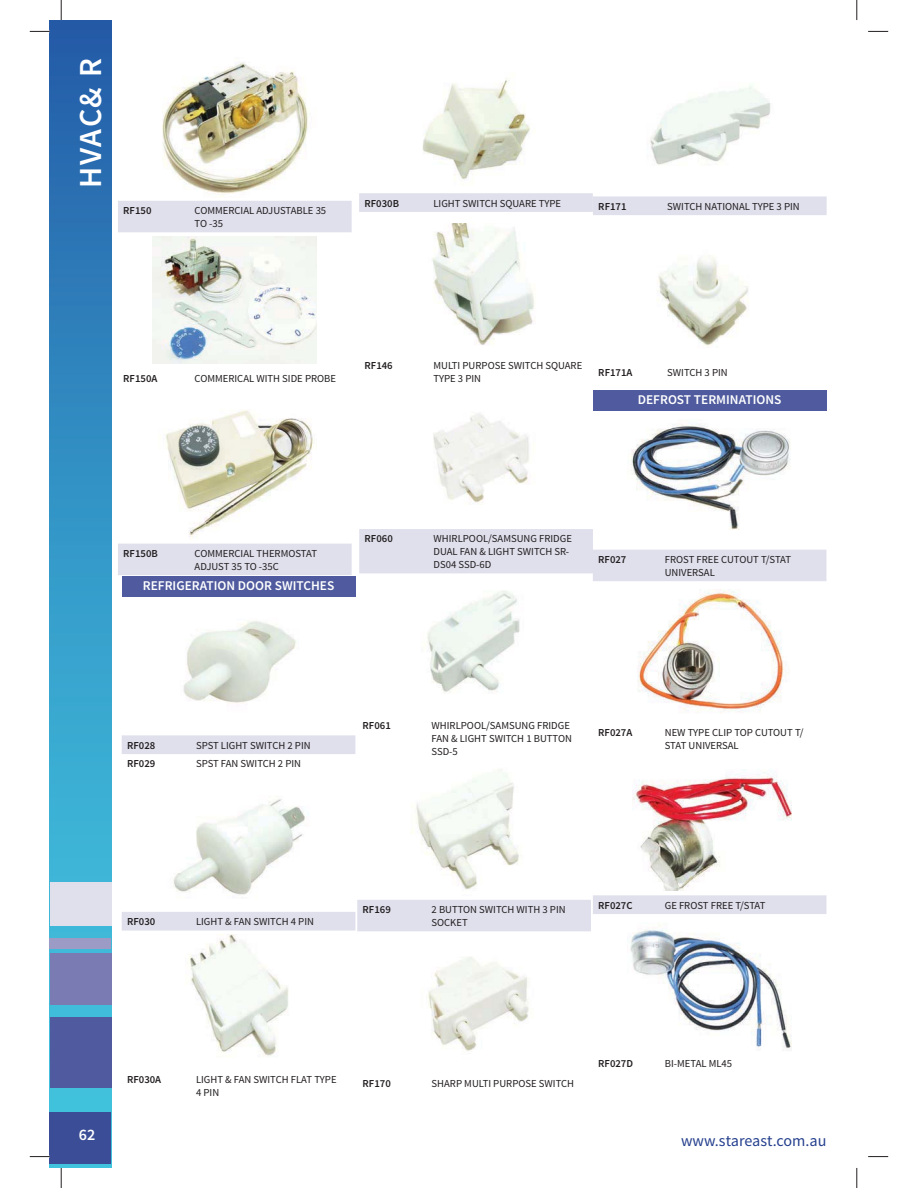
<style>
.page{position:relative;width:918px;height:1188px;background:#fff}
.page>*{position:absolute;margin:0;border:0;box-sizing:border-box;transform-origin:0 0}
.t1{font:600 32.1px "Source Sans Pro";color:#fff}
.t2{font:16.05px "Source Sans Pro";color:#25408e}
.t3{font:600 16.05px "Source Sans Pro";color:#fff}
.t4{font:600 13.35px "Source Sans Pro";color:#fff}
.t5{font:10.65px/12.9px "Source Sans Pro";color:#231f20}
.t6{font:600 10.65px "Source Sans Pro";color:#231f20}
</style>
<div class="page">
<svg style="left:50px;top:20px;width:62px;height:1148px;background:#328fc2"></svg>
<div style="left:50px;top:1017px;width:62px;height:70px;background:#4f5b9e"></div>
<div style="left:50px;top:954px;width:62px;height:51px;background:#797bb2"></div>
<div style="left:50px;top:882px;width:62px;height:43px;background:#e0e0ed"></div>
<div style="left:50px;top:939px;width:61px;height:10px;background:#9b9bc5"></div>
<div style="left:50px;top:1112px;width:61px;height:51px;background:#3a4d96"></div>
<img style="left:162px;top:62px;width:147px;height:134px">
<img style="left:153px;top:236px;width:164px;height:128px">
<img style="left:165px;top:410px;width:152px;height:130px">
<img style="left:183px;top:621px;width:113px;height:82px">
<img style="left:173px;top:799px;width:132px;height:96px">
<div style="left:118px;top:201px;width:234px;height:31px;background:#e0e0ed"></div>
<div style="left:118px;top:544px;width:234px;height:31px;background:#e0e0ed"></div>
<div style="left:122px;top:576px;width:233px;height:20px;background:#4f5b9e"></div>
<div style="left:122px;top:735px;width:233px;height:19px;background:#e0e0ed"></div>
<img style="left:188px;top:935px;width:101px;height:122px">
<img style="left:422px;top:78px;width:108px;height:102px">
<img style="left:424px;top:590px;width:96px;height:102px">
<img style="left:432px;top:223px;width:103px;height:122px">
<img style="left:433px;top:413px;width:96px;height:90px">
<img style="left:411px;top:769px;width:108px;height:121px">
<img style="left:427px;top:957px;width:102px;height:94px">
<img style="left:650px;top:85px;width:121px;height:80px">
<img style="left:657px;top:255px;width:92px;height:91px">
<svg style="left:359px;top:193px;width:468px;height:22px;background:#e4e4ef"></svg>
<img style="left:630px;top:423px;width:161px;height:106px">
<img style="left:637px;top:589px;width:150px;height:124px">
<img style="left:633px;top:770px;width:159px;height:121px">
<img style="left:630px;top:931px;width:162px;height:120px">
<div style="left:593px;top:390px;width:233px;height:20px;background:#4f5b9e"></div>
<svg style="left:359px;top:529px;width:467px;height:52px"></svg>
<svg style="left:122px;top:895px;width:704px;height:36px"></svg>
<svg style="left:30px;top:31px;width:20px;height:1px"></svg>
<svg style="left:868px;top:31px;width:20px;height:1px"></svg>
<svg style="left:30px;top:1156px;width:20px;height:1px"></svg>
<svg style="left:868px;top:1156px;width:20px;height:1px"></svg>
<svg style="left:61px;top:0;width:1px;height:20px"></svg>
<svg style="left:61px;top:1168px;width:1px;height:20px"></svg>
<svg style="left:857px;top:0;width:1px;height:20px"></svg>
<svg style="left:857px;top:1168px;width:1px;height:20px"></svg>
<h1 class="t1" style="left:78px;top:188px;width:131px;rotate:-90deg">HVAC&amp; R</h1>
<p class="t6" style="left:123px;top:207px;width:30px">RF150</p>
<p class="t5" style="left:195px;top:205px;width:133px">COMMERCIAL ADJUSTABLE 35<br>TO -35</p>
<p class="t6" style="left:364px;top:199px;width:36px">RF030B</p>
<p class="t5" style="left:433px;top:198px;width:129px">LIGHT SWITCH SQUARE TYPE</p>
<p class="t6" style="left:598px;top:202px;width:30px">RF171</p>
<p class="t5" style="left:667px;top:201px;width:134px">SWITCH NATIONAL TYPE 3 PIN</p>
<p class="t6" style="left:123px;top:374px;width:36px">RF150A</p>
<p class="t5" style="left:195px;top:373px;width:143px">COMMERICAL WITH SIDE PROBE</p>
<p class="t6" style="left:365px;top:361px;width:30px">RF146</p>
<p class="t5" style="left:434px;top:360px;width:150px">MULTI PURPOSE SWITCH SQUARE<br>TYPE 3 PIN</p>
<p class="t6" style="left:598px;top:368px;width:36px">RF171A</p>
<p class="t5" style="left:667px;top:367px;width:62px">SWITCH 3 PIN</p>
<p class="t4" style="left:638px;top:395px;width:145px">DEFROST TERMINATIONS</p>
<p class="t6" style="left:123px;top:549px;width:36px">RF150B</p>
<p class="t5" style="left:195px;top:548px;width:124px">COMMERCIAL THERMOSTAT<br>ADJUST 35 TO -35C</p>
<p class="t4" style="left:143px;top:581px;width:193px">REFRIGERATION DOOR SWITCHES</p>
<p class="t6" style="left:365px;top:535px;width:30px">RF060</p>
<p class="t5" style="left:434px;top:533px;width:140px">WHIRLPOOL/SAMSUNG FRIDGE<br>DUAL FAN &amp; LIGHT SWITCH SR-<br>DS04 SSD-6D</p>
<p class="t6" style="left:598px;top:555px;width:30px">RF027</p>
<p class="t5" style="left:665px;top:554px;width:128px">FROST FREE CUTOUT T/STAT<br>UNIVERSAL</p>
<p class="t6" style="left:127px;top:741px;width:30px">RF028</p>
<p class="t5" style="left:196px;top:740px;width:116px">SPST LIGHT SWITCH 2 PIN</p>
<p class="t6" style="left:127px;top:760px;width:30px">RF029</p>
<p class="t5" style="left:196px;top:758px;width:107px">SPST FAN SWITCH 2 PIN</p>
<p class="t6" style="left:363px;top:722px;width:30px">RF061</p>
<p class="t5" style="left:432px;top:720px;width:142px">WHIRLPOOL/SAMSUNG FRIDGE<br>FAN &amp; LIGHT SWITCH 1 BUTTON<br>SSD-5</p>
<p class="t6" style="left:598px;top:729px;width:36px">RF027A</p>
<p class="t5" style="left:665px;top:727px;width:140px">NEW TYPE CLIP TOP CUTOUT T/<br>STAT UNIVERSAL</p>
<p class="t6" style="left:127px;top:918px;width:30px">RF030</p>
<p class="t5" style="left:196px;top:916px;width:119px">LIGHT &amp; FAN SWITCH 4 PIN</p>
<p class="t6" style="left:363px;top:906px;width:30px">RF169</p>
<p class="t5" style="left:432px;top:904px;width:136px">2 BUTTON SWITCH WITH 3 PIN<br>SOCKET</p>
<p class="t6" style="left:598px;top:901px;width:36px">RF027C</p>
<p class="t5" style="left:665px;top:900px;width:102px">GE FROST FREE T/STAT</p>
<h2 class="t3" style="left:79px;top:1128px;width:18px">62</h2>
<p class="t6" style="left:127px;top:1075px;width:36px">RF030A</p>
<p class="t5" style="left:196px;top:1074px;width:142px">LIGHT &amp; FAN SWITCH FLAT TYPE<br>4 PIN</p>
<p class="t6" style="left:363px;top:1079px;width:30px">RF170</p>
<p class="t5" style="left:432px;top:1078px;width:144px">SHARP MULTI PURPOSE SWITCH</p>
<p class="t6" style="left:598px;top:1060px;width:36px">RF027D</p>
<p class="t5" style="left:665px;top:1058px;width:69px">BI-METAL ML45</p>
<h2 class="t2" style="left:681px;top:1134px;width:147px">www.stareast.com.au</h2>
</div>
